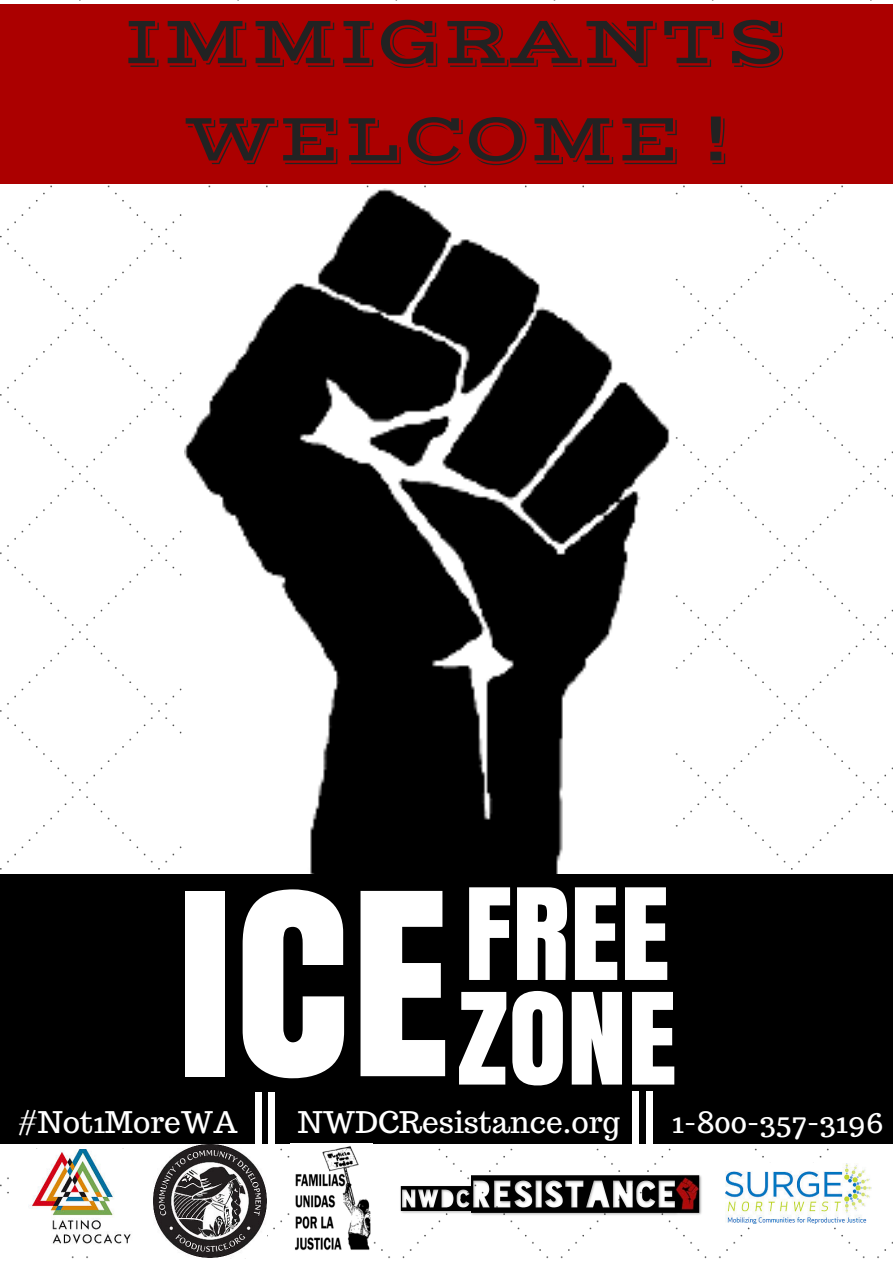
<style>
.page{position:relative;width:893px;height:1262px;background:#fff}
.page>*{position:absolute;margin:0;border:0;box-sizing:border-box;transform-origin:0 0}
.t1{font:119.1px/104.6px "Anton";color:#fff;text-align:right}
.t2{font:69.45px/97.3px "Vast Shadow";color:#222;text-align:center}
.t3{font:29.78px "Trocchi";color:#fff}
.s1{font-size:238.2px}
</style>
<div class="page">
<img style="left:184px;top:188px;width:486px;height:686px">
<div style="left:0;top:4px;width:892px;height:180px;background:#ab0000"></div>
<div style="left:0;top:874px;width:892px;height:270px;background:#000"></div>
<div style="left:268px;top:1092px;width:7px;height:61px;background:#fff"></div>
<div style="left:254px;top:1092px;width:7px;height:61px;background:#fff"></div>
<div style="left:646px;top:1091px;width:6px;height:63px;background:#fff"></div>
<div style="left:632px;top:1091px;width:7px;height:63px;background:#fff"></div>
<img style="left:28px;top:1150px;width:103px;height:94px">
<img style="left:153px;top:1144px;width:113px;height:113px">
<img style="left:400px;top:1163px;width:302px;height:59px">
<img style="left:725px;top:1163px;width:146px;height:60px">
<img style="left:294px;top:1146px;width:77px;height:105px">
<h2 class="t2" style="left:124px;top:-6px;width:665px">IMMIGRANTS<br>WELCOME !</h2>
<h1 class="t1" style="left:175px;top:879px;width:503px"><span class="s1">ICE</span> FREE<br>ZONE</h1>
<p class="t3" style="left:18px;top:1103px;width:221px">#Not1MoreWA</p>
<p class="t3" style="left:298px;top:1103px;width:323px">NWDCResistance.org</p>
<p class="t3" style="left:671px;top:1103px;width:213px">1-800-357-3196</p>
</div>
